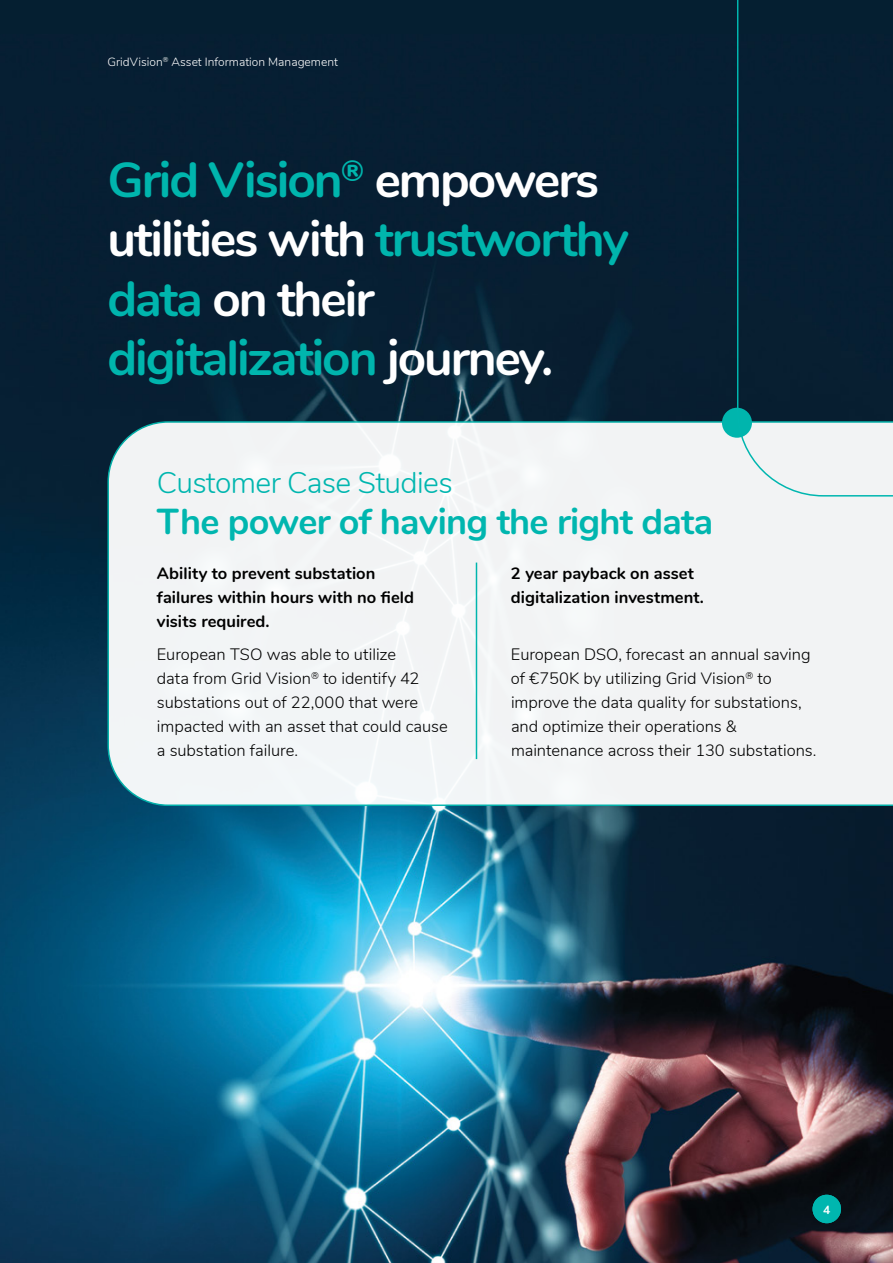
<style>
.page{position:relative;width:893px;height:1263px;background:#051f31}
.page>*{position:absolute;margin:0;border:0;box-sizing:border-box;transform-origin:0 0}
.t1{font:700 49.5px/59.4px "Nunito";letter-spacing:-.04em;color:#00b5ad}
.t2{font:700 36px "Nunito";letter-spacing:-.02em;color:#00b6af}
.t3{font:300 30px "Nunito";letter-spacing:-.02em;color:#00b6af}
.t4{font:300 16.5px/24px "Nunito";color:#000}
.t5{font:700 16.5px/24px "Nunito";color:#000}
.t6{font:300 12px "Nunito";color:#fff}
.t7{font:700 12px "Nunito";color:#fff}
.s1{color:#fff}
</style>
<div class="page">
<img style="left:0;top:279px;width:893px;height:984px">
<div style="left:812px;top:1195px;width:29px;height:28px;background:#00b6af;border-radius:50%"></div>
<div style="left:107px;top:421px;width:786px;height:385px;background:#f2f3f4"></div>
<div style="left:722px;top:408px;width:30px;height:30px;background:#00b5ad;border-radius:50%"></div>
<hr style="left:476px;top:563px;width:1px;height:196px;background:#00b5ad">
<svg style="left:736px;top:0;width:157px;height:497px"></svg>
<p class="t6" style="left:107px;top:53px;width:232px">GridVision<sup>®</sup> Asset Information Management</p>
<h1 class="t1" style="left:107px;top:147px;width:523px">Grid Vision<sup>®</sup> <span class="s1">empowers utilities with</span> trustworthy data <span class="s1">on their </span>digitalization <span class="s1">journey.</span></h1>
<h3 class="t3" style="left:157px;top:461px;width:297px">Customer Case Studies</h3>
<h2 class="t2" style="left:157px;top:495px;width:558px">The power of having the right data</h2>
<p class="t5" style="left:157px;top:560px;width:259px">Ability to prevent substation failures within hours with no field visits required.</p>
<p class="t4" style="left:157px;top:642px;width:292px">European TSO was able to utilize<br>data from Grid Vision<sup>®</sup> to identify 42 substations out of 22,000 that were impacted with an asset that could cause a substation failure.</p>
<p class="t5" style="left:511px;top:561px;width:195px">2 year payback on asset digitalization investment.</p>
<p class="t4" style="left:511px;top:642px;width:307px">European DSO, forecast an annual saving of €750K by utilizing Grid Vision<sup>®</sup> to improve the data quality for substations, and optimize their operations &amp; maintenance across their 130 substations.</p>
<p class="t7" style="left:823px;top:1200px;width:9px">44</p>
</div>
